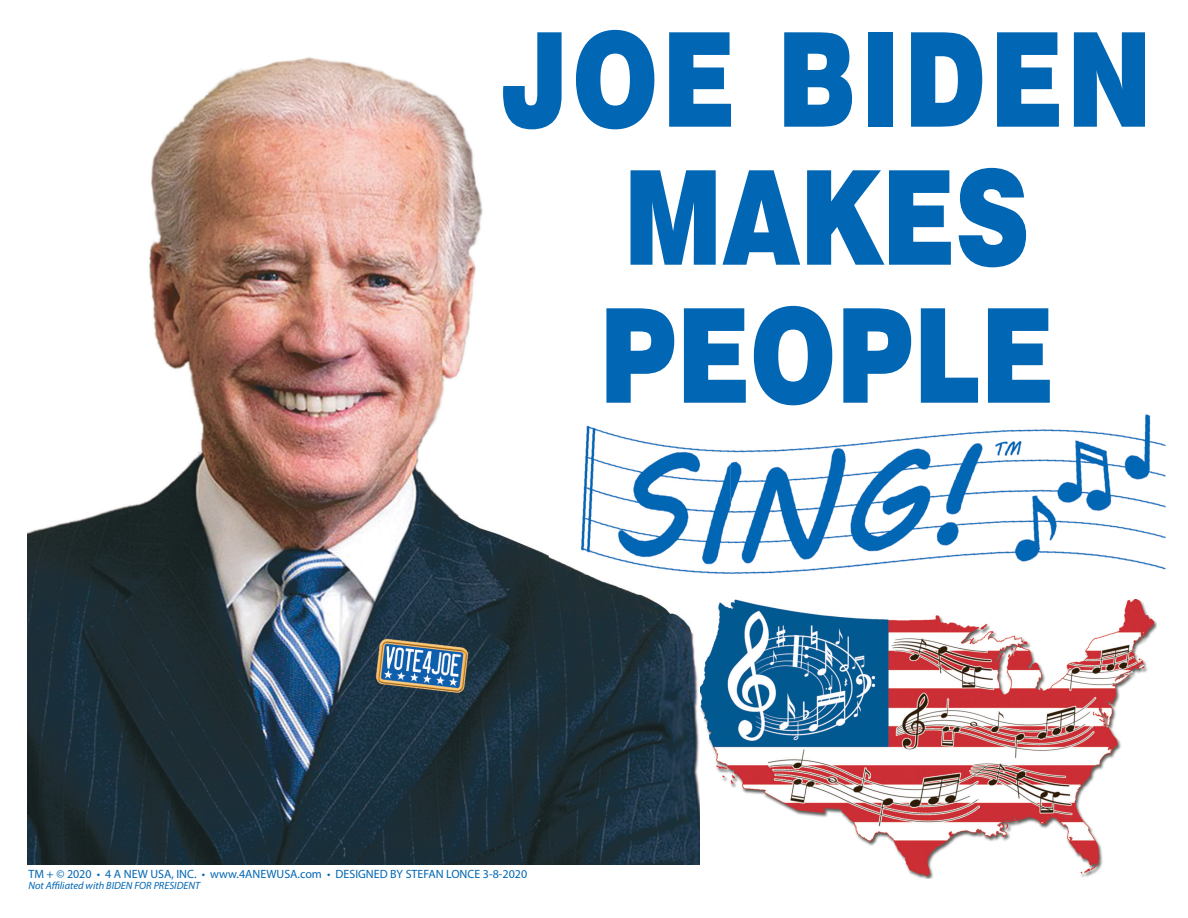
<style>
.page{position:relative;width:1188px;height:918px;background:#fff}
.page>*{position:absolute;margin:0;border:0;box-sizing:border-box;transform-origin:0 0}
.t1{font:900 131.25px/138px "Swiss 721 BT";color:#0166b3;text-align:center;scale:.8 1}
.t2{font:12px "Myriad Pro";color:#0166b3}
.t3{font:italic 10.5px "Myriad Pro";color:#0166b3}
</style>
<div class="page">
<img style="left:27px;top:57px;width:673px;height:807px">
<img style="left:731px;top:414px;width:435px;height:160px">
<img style="left:549px;top:380px;width:182px;height:219px">
<img style="left:700px;top:599px;width:456px;height:280px">
<h1 class="t1" style="left:501px;top:12px;width:815px">JOE BIDEN<br>MAKES<br>PEOPLE</h1>
<p class="t2" style="left:28px;top:869px;width:500px">TM + © 2020 • 4 A NEW USA, INC. • www.4ANEWUSA.com • DESIGNED BY STEFAN LONCE 3-8-2020</p>
<p class="t3" style="left:28px;top:881px;width:173px">Not Affiliated with BIDEN FOR PRESIDENT</p>
</div>
